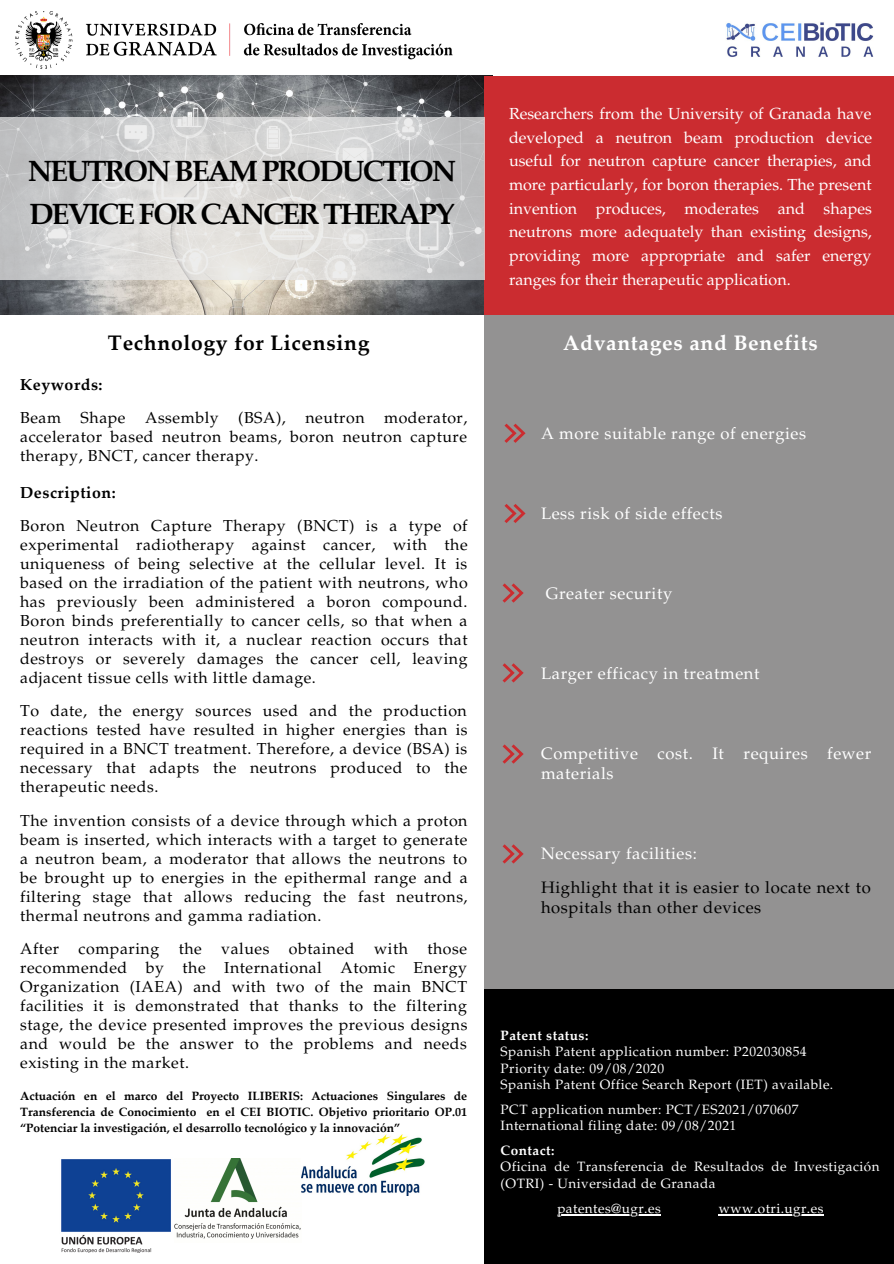
<style>
.page{position:relative;width:894px;height:1264px;background:#fff}
.page>*{position:absolute;margin:0;border:0;box-sizing:border-box;transform-origin:0 0}
.t1{font:700 29.25px/42.8px "Palatino Linotype";letter-spacing:-.065em;color:#000}
.t2{font:700 21px "Palatino Linotype";letter-spacing:.035em;color:#000}
.t3{font:700 21px "Palatino Linotype";letter-spacing:.035em;color:#fff}
.t4{font:16.65px/20px "Palatino";letter-spacing:.035em;color:#fff}
.t5{font:16.65px/20px "Palatino";letter-spacing:.035em;color:#000}
.t6{font:16.05px/23.7px "Palatino";color:#fff;text-align:justify}
.t7{font:15.9px/19px "Palatino";letter-spacing:.035em;color:#000;text-align:justify}
.t8{font:700 15.9px "Palatino Linotype";letter-spacing:.035em;color:#000}
.t9{font:13.5px/16.2px "Palatino";letter-spacing:.035em;color:#fff}
.t10{font:700 13.5px "Palatino Linotype";letter-spacing:.035em;color:#fff}
.t11{font:700 12px/16px "Palatino Linotype";color:#000;text-align:justify}
</style>
<div class="page">
<img style="left:0;top:76px;width:484px;height:238px">
<div style="left:484px;top:309px;width:409px;height:736px;background:#8d8c8c"></div>
<div style="left:484px;top:76px;width:409px;height:238px;background:#cb2c30"></div>
<svg style="left:0;top:118px;width:484px;height:162px;background:#d3d3d3"></svg>
<svg style="left:502px;top:844px;width:21px;height:19px"></svg>
<svg style="left:502px;top:744px;width:21px;height:19px"></svg>
<svg style="left:502px;top:663px;width:21px;height:19px"></svg>
<svg style="left:504px;top:423px;width:21px;height:20px"></svg>
<img style="left:15px;top:12px;width:437px;height:56px">
<svg style="left:504px;top:504px;width:21px;height:19px"></svg>
<svg style="left:502px;top:583px;width:21px;height:19px"></svg>
<div style="left:484px;top:988px;width:409px;height:275px;background:#000"></div>
<hr style="left:557px;top:1213px;width:104px;height:2px;background:#fff">
<hr style="left:718px;top:1213px;width:105px;height:2px;background:#fff">
<img style="left:174px;top:1158px;width:127px;height:81px">
<img style="left:301px;top:1134px;width:124px;height:61px">
<img style="left:61px;top:1159px;width:110px;height:93px">
<img style="left:726px;top:22px;width:148px;height:35px">
<p class="t1" style="left:28px;top:153px;width:430px">NEUTRON BEAM PRODUCTION<br>DEVICE FOR CANCER THERAPY</p>
<p class="t6" style="left:509px;top:104px;width:364px">Researchers from the University of Granada have developed a neutron beam production device useful for neutron capture cancer therapies, and more particularly, for boron therapies. The present invention produces, moderates and shapes neutrons more adequately than existing designs, providing more appropriate and safer energy ranges for their therapeutic application.</p>
<p class="t2" style="left:108px;top:335px;width:263px">Technology for Licensing</p>
<p class="t3" style="left:563px;top:335px;width:256px">Advantages and Benefits</p>
<p class="t8" style="left:20px;top:378px;width:84px">Keywords:</p>
<p class="t7" style="left:20px;top:410px;width:448px">Beam Shape Assembly (BSA), neutron moderator, accelerator based neutron beams, boron neutron capture therapy, BNCT, cancer therapy.</p>
<p class="t8" style="left:20px;top:486px;width:97px">Description:</p>
<p class="t7" style="left:20px;top:518px;width:449px">Boron Neutron Capture Therapy (BNCT) is a type of experimental radiotherapy against cancer, with the uniqueness of being selective at the cellular level. It is based on the irradiation of the patient with neutrons, who has previously been administered a boron compound.<br>Boron binds preferentially to cancer cells, so that when a neutron interacts with it, a nuclear reaction occurs that destroys or severely damages the cancer cell, leaving adjacent tissue cells with little damage.</p>
<p class="t7" style="left:20px;top:703px;width:449px">To date, the energy sources used and the production reactions tested have resulted in higher energies than is required in a BNCT treatment. Therefore, a device (BSA) is necessary that adapts the neutrons produced to the therapeutic needs.</p>
<p class="t7" style="left:20px;top:812px;width:449px">The invention consists of a device through which a proton beam is inserted, which interacts with a target to generate a neutron beam, a moderator that allows the neutrons to be brought up to energies in the epithermal range and a filtering stage that allows reducing the fast neutrons, thermal neutrons and gamma radiation.</p>
<p class="t7" style="left:20px;top:940px;width:448px">After comparing the values obtained with those recommended by the International Atomic Energy Organization (IAEA) and with two of the main BNCT facilities it is demonstrated that thanks to the filtering stage, the device presented improves the previous designs and would be the answer to the problems and needs existing in the market.</p>
<p class="t11" style="left:20px;top:1089px;width:448px">Actuación en el marco del Proyecto ILIBERIS: Actuaciones Singulares de Transferencia de Conocimiento en el CEI BIOTIC. Objetivo prioritario OP.01 “Potenciar la investigación, el desarrollo tecnológico y la innovación”</p>
<p class="t4" style="left:541px;top:425px;width:266px">A more suitable range of energies</p>
<p class="t4" style="left:541px;top:505px;width:183px">Less risk of side effects</p>
<p class="t4" style="left:545px;top:585px;width:128px">Greater security</p>
<p class="t4" style="left:541px;top:665px;width:220px">Larger efficacy in treatment</p>
<p class="t4" style="left:541px;top:745px;width:331px">Competitive cost. It requires fewer materials</p>
<p class="t4" style="left:541px;top:845px;width:157px">Necessary facilities:</p>
<p class="t5" style="left:541px;top:879px;width:331px">Highlight that it is easier to locate next to hospitals than other devices</p>
<p class="t10" style="left:500px;top:1030px;width:89px">Patent status:</p>
<p class="t9" style="left:500px;top:1045px;width:307px">Spanish Patent application number: P202030854</p>
<p class="t9" style="left:500px;top:1061px;width:165px">Priority date: 09/08/2020</p>
<p class="t9" style="left:500px;top:1077px;width:334px">Spanish Patent Office Search Report (IET) available.</p>
<p class="t9" style="left:500px;top:1102px;width:299px">PCT application number: PCT/ES2021/070607<br>International filing date: 09/08/2021</p>
<p class="t10" style="left:500px;top:1145px;width:55px">Contact:</p>
<p class="t9" style="left:500px;top:1160px;width:380px">Oficina de Transferencia de Resultados de Investigación (OTRI) - Universidad de Granada</p>
<p class="t9" style="left:557px;top:1201px;width:105px">patentes@ugr.es</p>
<p class="t9" style="left:718px;top:1201px;width:106px">www.otri.ugr.es</p>
</div>
